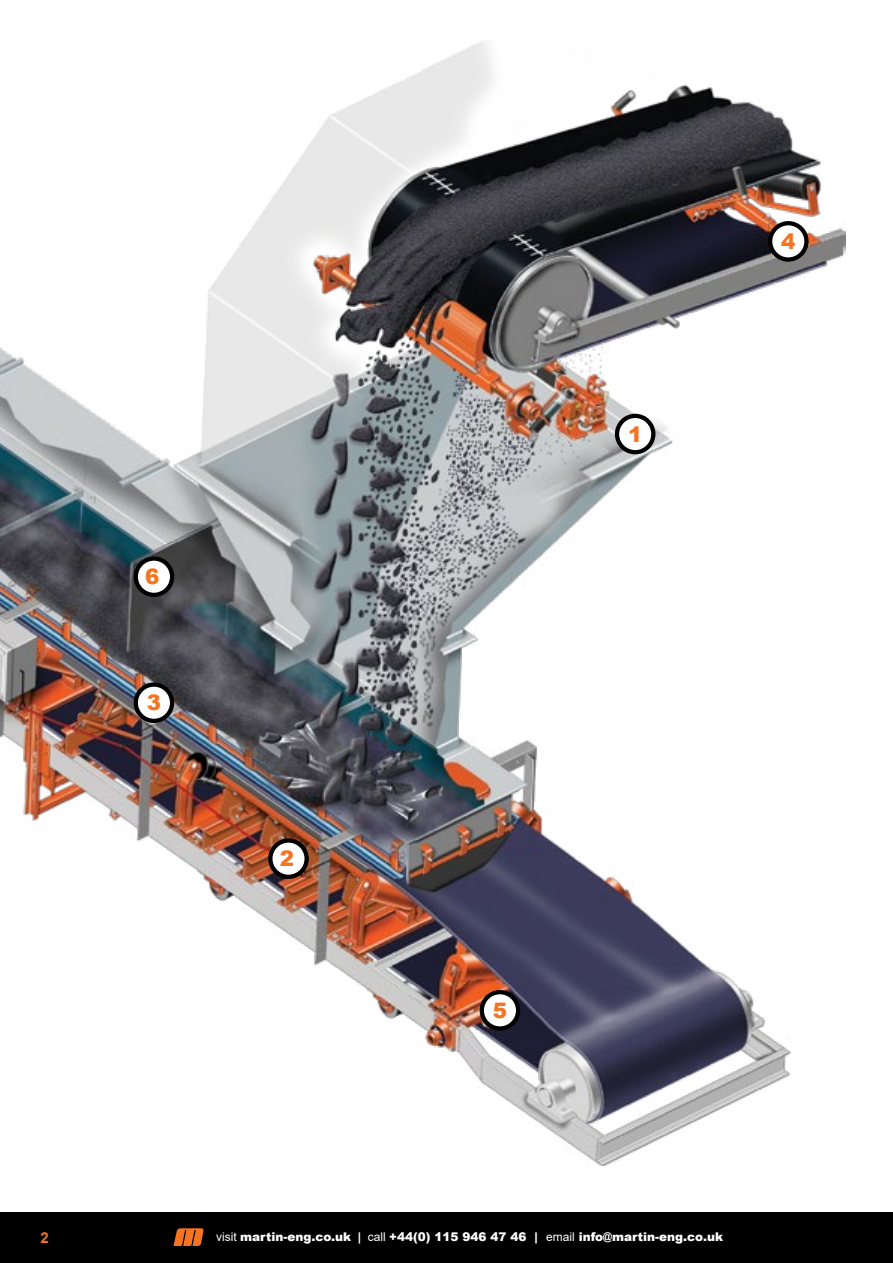
<style>
.page{position:relative;width:893px;height:1263px;background:#fff}
.page>*{position:absolute;margin:0;border:0;box-sizing:border-box;transform-origin:0 0}
.t1{font:900 21.3px "Arial";color:#f47421}
.t2{font:700 15px "Arial";color:#f47421}
.t3{font:900 12px "Arial";color:#fff}
.s1{font-weight:400}
.s2{font-weight:700}
</style>
<div class="page">
<div style="left:0;top:1212px;width:893px;height:51px;background:#000"></div>
<svg style="left:174px;top:1228px;width:30px;height:18px"></svg>
<img style="left:0;top:40px;width:846px;height:1125px">
<svg style="left:270px;top:840px;width:37px;height:37px"></svg>
<div style="left:268px;top:838px;width:41px;height:41px;border:4px solid #000;border-radius:50%"></div>
<div style="left:136px;top:685px;width:36px;height:36px;background:#fff;border-radius:50%"></div>
<div style="left:134px;top:682px;width:40px;height:41px;border:4px solid #000;border-radius:50%"></div>
<svg style="left:770px;top:223px;width:36px;height:36px"></svg>
<div style="left:768px;top:221px;width:41px;height:41px;border:4px solid #000;border-radius:50%"></div>
<div style="left:482px;top:992px;width:36px;height:36px;background:#fff;border-radius:50%"></div>
<div style="left:480px;top:990px;width:40px;height:40px;border:4px solid #000;border-radius:50%"></div>
<svg style="left:136px;top:558px;width:36px;height:37px"></svg>
<div style="left:134px;top:556px;width:40px;height:41px;border:4px solid #000;border-radius:50%"></div>
<div style="left:617px;top:416px;width:36px;height:36px;background:#fff;border-radius:50%"></div>
<div style="left:615px;top:414px;width:40px;height:40px;border:4px solid #000;border-radius:50%"></div>
<h1 class="t1" style="left:145px;top:561px;width:16px">6</h1>
<h1 class="t1" style="left:147px;top:687px;width:16px">3</h1>
<h1 class="t1" style="left:280px;top:843px;width:16px">2</h1>
<h1 class="t1" style="left:628px;top:419px;width:16px">1</h1>
<h1 class="t1" style="left:781px;top:226px;width:16px">4</h1>
<h1 class="t1" style="left:493px;top:995px;width:16px">5</h1>
<p class="t2" style="left:40px;top:1227px;width:10px">2</p>
<p class="t3" style="left:216px;top:1228px;width:508px"><span class="s1">visit</span> martin-eng.co.uk <span class="s2">|</span> <span class="s1">call</span> +44(0) 115 946 47 46 | <span class="s1">email</span> info@martin-eng.co.uk</p>
</div>
